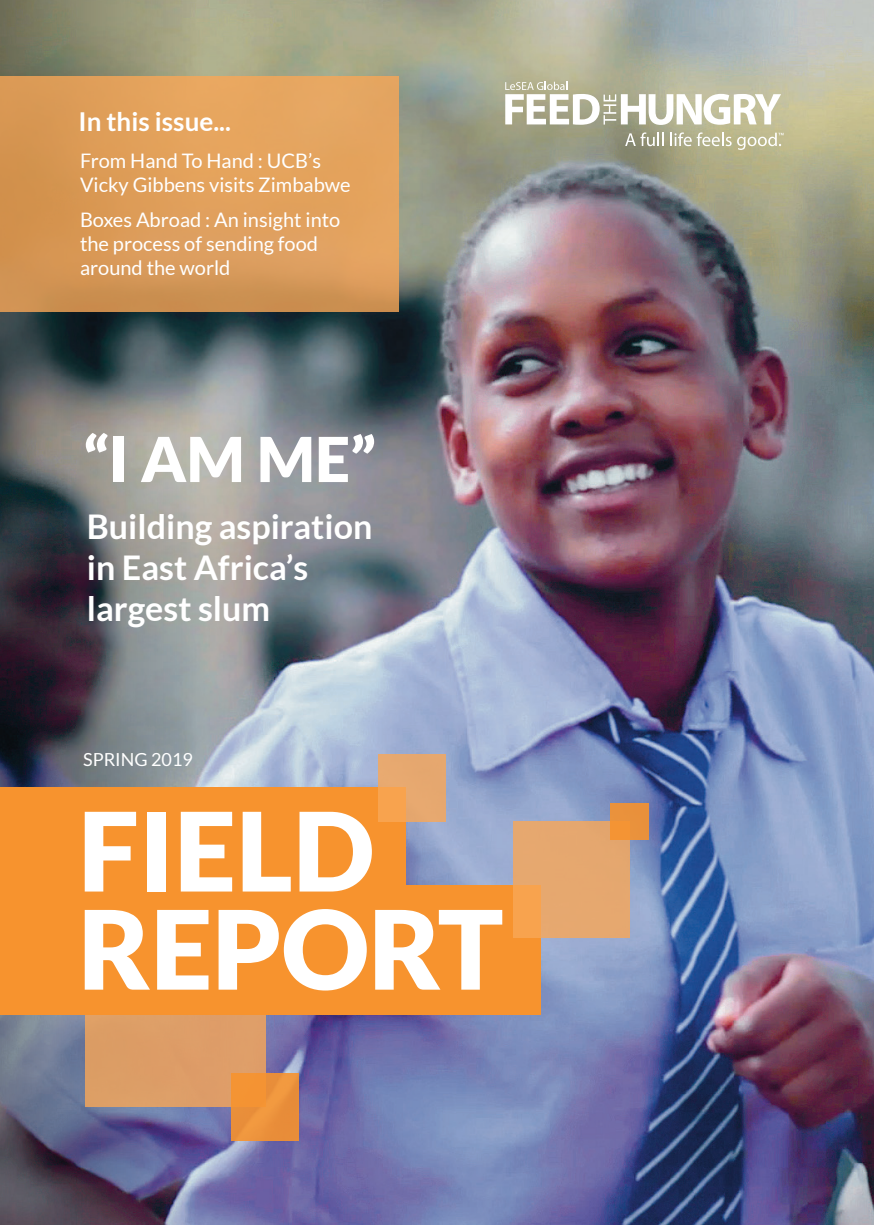
<style>
.page{position:relative;width:874px;height:1225px;background:#fff}
.page>*{position:absolute;margin:0;border:0;box-sizing:border-box;transform-origin:0 0}
.t1{font:900 109.4px "Lato";letter-spacing:-.005em;color:#fff}
.t2{font:900 62px "Lato";color:#fff}
.t3{font:700 34px/40.8px "Lato";color:#fff}
.t4{font:700 26px "Lato";color:#fff}
.t5{font:20px/24px "Lato";color:#fff}
.t6{font:18px "Lato";color:#fff}
</style>
<div class="page">
<img style="left:216px;top:0;width:657px;height:1225px">
<img style="left:0;top:0;width:216px;height:1225px">
<div style="left:0;top:77px;width:398px;height:235px;background:linear-gradient(to bottom,#e7a55e,#d39555)"></div>
<div style="left:85px;top:926px;width:180px;height:180px;background:#dd9d67"></div>
<div style="left:232px;top:1073px;width:67px;height:67px;background:#ee9339"></div>
<div style="left:1px;top:787px;width:405px;height:129px;background:#f7932e"></div>
<div style="left:1px;top:885px;width:539px;height:129px;background:#f7932e"></div>
<svg style="left:512px;top:821px;width:117px;height:117px;background:#e6a66b"></svg>
<svg style="left:378px;top:754px;width:67px;height:67px;background:#eaa668"></svg>
<div style="left:610px;top:803px;width:38px;height:36px;background:#e9923b"></div>
<svg style="left:625px;top:132px;width:38px;height:14px"></svg>
<svg style="left:670px;top:132px;width:113px;height:18px;background:#c5c3a3"></svg>
<svg style="left:505px;top:82px;width:275px;height:43px"></svg>
<p class="t4" style="left:79px;top:107px;width:154px">In this issue...</p>
<p class="t5" style="left:80px;top:149px;width:272px">From Hand To Hand : UCB’s<br>Vicky Gibbens visits Zimbabwe</p>
<p class="t5" style="left:80px;top:208px;width:262px">Boxes Abroad : An insight into the process of sending food around the world</p>
<p class="t2" style="left:83px;top:423px;width:294px">“I AM ME”</p>
<p class="t3" style="left:87px;top:505px;width:287px">Building aspiration in East Africa’s largest slum</p>
<p class="t6" style="left:83px;top:749px;width:111px">SPRING 2019</p>
<p class="t1" style="left:78px;top:787px;width:297px">FIELD</p>
<p class="t1" style="left:78px;top:885px;width:426px">REPORT</p>
</div>
